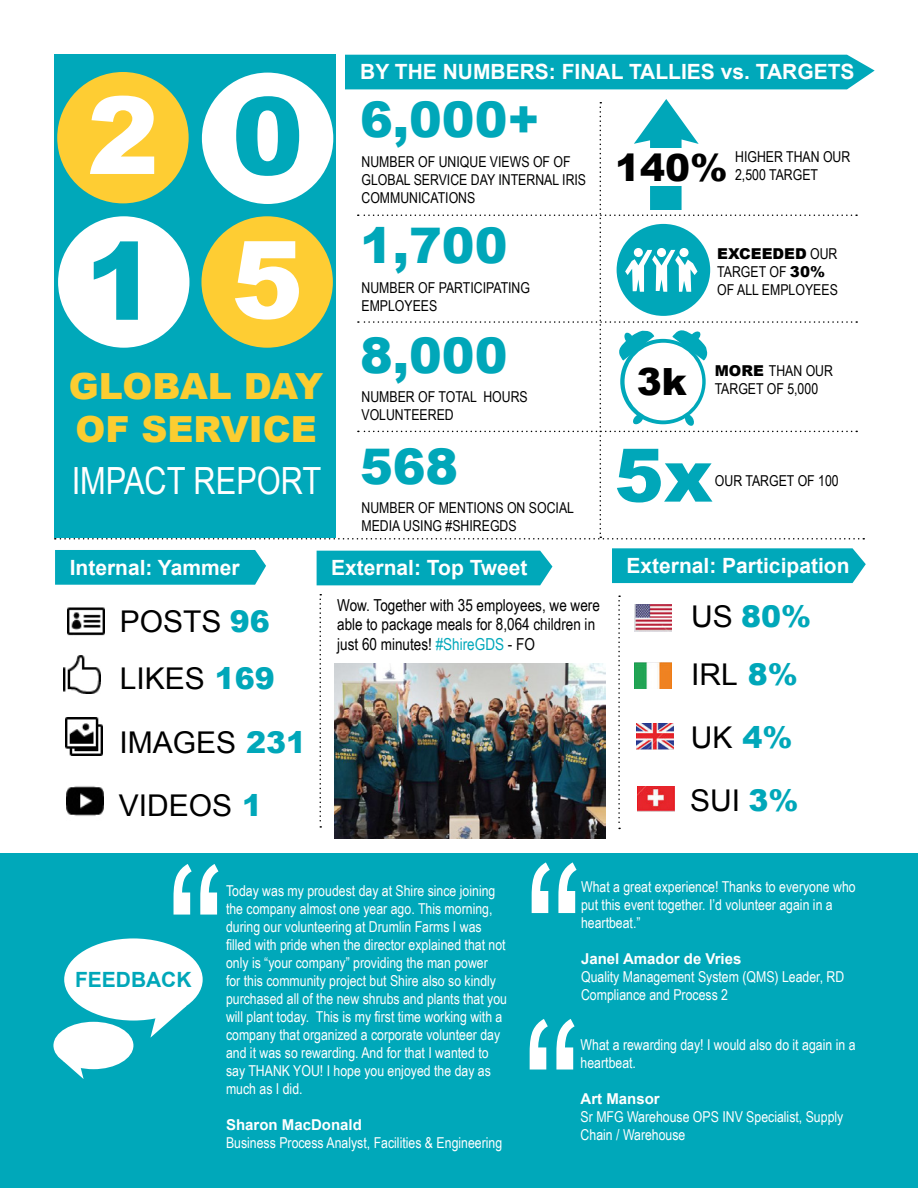
<style>
.page{position:relative;width:918px;height:1188px;background:#fff}
.page>*{position:absolute;margin:0;border:0;box-sizing:border-box;transform-origin:0 0}
.t1{font:216px "Arial Narrow";color:#fff}
.t2{font:900 107.7px "Arial";color:#fff}
.t3{font:900 107.7px "Arial";color:#00a8ba}
.t4{font:900 73.8px "Arial";color:#00a7b9}
.t5{font:900 49.2px "Arial";color:#00a7b9}
.t6{font:37.5px "Arial Narrow";color:#fff}
.t7{font:900 37.5px "Arial";color:#000}
.t8{font:900 36px/43.2px "Arial";color:#fbcd31}
.t9{font:30px/63px "Arial";color:#000}
.t10{font:900 30px "Arial";color:#00a7b9}
.t11{font:700 21px "Arial";color:#fff}
.t12{font:700 21px "Arial";color:#00a7b9}
.t13{font:16.5px/19.8px "Arial Narrow";color:#000}
.t14{font:15px/18px "Arial Narrow";color:#fff}
.t15{font:15px/18px "Arial Narrow";color:#000}
.t16{font:700 15px "Arial";color:#fff}
.t17{font:900 15px "Arial";color:#000}
.s1{color:#00a8ba}
.s2{color:#fff}
.s3{font-family:"Arial Narrow";font-weight:400}
.s4{font-family:"Arial";font-weight:900}
.s5{font-weight:900;color:#00a7b9}
.s6{font-weight:400;color:#000}
</style>
<div class="page">
<div style="left:345px;top:55px;width:530px;height:34px;background:#00a8ba"></div>
<div style="left:54px;top:55px;width:282px;height:483px;background:#00a8ba"></div>
<div style="left:0;top:854px;width:918px;height:334px;background:#00a8ba"></div>
<div style="left:55px;top:550px;width:211px;height:35px;background:#00a8ba"></div>
<svg style="left:320px;top:594px;width:1px;height:234px"></svg>
<img style="left:67px;top:607px;width:37px;height:29px">
<img style="left:65px;top:717px;width:37px;height:39px">
<img style="left:66px;top:786px;width:37px;height:30px">
<img style="left:64px;top:655px;width:37px;height:39px">
<svg style="left:618px;top:596px;width:2px;height:233px"></svg>
<img style="left:637px;top:723px;width:37px;height:27px">
<img style="left:637px;top:786px;width:37px;height:26px">
<img style="left:635px;top:663px;width:37px;height:25px">
<img style="left:334px;top:663px;width:272px;height:176px">
<div style="left:317px;top:551px;width:235px;height:34px;background:#00a8ba"></div>
<div style="left:64px;top:938px;width:139px;height:83px;background:#fff;border-radius:50%"></div>
<div style="left:612px;top:548px;width:254px;height:35px;background:#00a8ba"></div>
<img style="left:635px;top:605px;width:37px;height:27px">
<div style="left:57px;top:72px;width:132px;height:131px;background:#fecd33;border-radius:50%"></div>
<div style="left:202px;top:73px;width:131px;height:131px;background:#fff;border-radius:50%"></div>
<svg style="left:150px;top:1006px;width:36px;height:32px"></svg>
<div style="left:53px;top:1022px;width:80px;height:47px;background:#fff;border-radius:50%"></div>
<svg style="left:63px;top:1061px;width:21px;height:18px"></svg>
<svg style="left:55px;top:99px;width:809px;height:441px"></svg>
<h2 class="t2" style="left:87px;top:57px;width:218px">2 <span class="s1">0</span></h2>
<h2 class="t3" style="left:85px;top:203px;width:220px">1 <span class="s2">5</span></h2>
<h3 class="t8" style="left:69px;top:363px;width:256px">GLOBAL DAY<br>OF SERVICE</h3>
<h3 class="t6" style="left:72px;top:453px;width:251px">IMPACT REPORT</h3>
<h3 class="t11" style="left:360px;top:58px;width:496px">BY THE NUMBERS: FINAL TALLIES vs. TARGETS</h3>
<h3 class="t5" style="left:360px;top:84px;width:181px">6,000+</h3>
<p class="t15" style="left:362px;top:152px;width:226px">NUMBER OF UNIQUE VIEWS OF OF<br>GLOBAL SERVICE DAY INTERNAL IRIS<br>COMMUNICATIONS</p>
<h3 class="t5" style="left:360px;top:210px;width:149px">1,700</h3>
<p class="t15" style="left:362px;top:278px;width:170px">NUMBER OF PARTICIPATING<br>EMPLOYEES</p>
<h3 class="t5" style="left:360px;top:320px;width:149px">8,000</h3>
<p class="t15" style="left:362px;top:388px;width:168px">NUMBER OF TOTAL HOURS<br>VOLUNTEERED</p>
<h3 class="t5" style="left:360px;top:431px;width:100px">568</h3>
<p class="t15" style="left:362px;top:499px;width:214px">NUMBER OF MENTIONS ON SOCIAL<br>MEDIA USING #SHIREGDS</p>
<h3 class="t7" style="left:615px;top:140px;width:114px">140%</h3>
<p class="t15" style="left:735px;top:147px;width:117px">HIGHER THAN OUR</p>
<p class="t15" style="left:735px;top:165px;width:84px">2,500 TARGET</p>
<h3 class="t7" style="left:637px;top:355px;width:52px">3k</h3>
<p class="t17" style="left:717px;top:243px;width:122px">EXCEEDED <span class="s3">OUR</span></p>
<p class="t15" style="left:717px;top:262px;width:122px">TARGET OF <span class="s4">30%<br></span>OF ALL EMPLOYEES</p>
<p class="t15" style="left:715px;top:361px;width:120px"><span class="s4">MORE</span> THAN OUR</p>
<p class="t15" style="left:715px;top:379px;width:105px">TARGET OF 5,000</p>
<h3 class="t4" style="left:614px;top:422px;width:100px">5x</h3>
<p class="t15" style="left:715px;top:471px;width:125px">OUR TARGET OF 100</p>
<h3 class="t11" style="left:70px;top:553px;width:172px">Internal: Yammer</h3>
<h3 class="t11" style="left:331px;top:554px;width:198px">External: Top Tweet</h3>
<h3 class="t11" style="left:627px;top:552px;width:224px">External: Participation</h3>
<h3 class="t9" style="left:120px;top:590px;width:152px">POSTS <span class="s5">96</span></h3>
<p class="t13" style="left:337px;top:594px;width:264px">Wow. Together with 35 employees, we were able to package meals for 8,064 children in just 60 minutes! <span class="s1">#ShireGDS</span> - FO</p>
<h3 class="t10" style="left:691px;top:595px;width:122px"><span class="s6">US</span> 80%</h3>
<h3 class="t9" style="left:120px;top:648px;width:157px">LIKES <span class="s5">169</span></h3>
<h3 class="t9" style="left:691px;top:643px;width:108px">IRL <span class="s5">8%</span></h3>
<h3 class="t9" style="left:119px;top:711px;width:189px">IMAGES <span class="s5">231<br></span>VIDEOS <span class="s5">1</span></h3>
<h3 class="t9" style="left:690px;top:707px;width:110px">UK <span class="s5">4%<br></span>SUI <span class="s5">3%</span></h3>
<h1 class="t1" style="left:166px;top:784px;width:60px">“</h1>
<h1 class="t1" style="left:524px;top:782px;width:60px">“</h1>
<p class="t14" style="left:581px;top:877px;width:276px">What a great experience! Thanks to everyone who put this event together. I’d volunteer again in a heartbeat.”</p>
<p class="t16" style="left:581px;top:948px;width:162px">Janel Amador de Vries</p>
<p class="t14" style="left:581px;top:967px;width:265px">Quality Management System (QMS) Leader, RD<br>Compliance and Process 2</p>
<p class="t14" style="left:226px;top:881px;width:283px">Today was my proudest day at Shire since joining the company almost one year ago. This morning, during our volunteering at Drumlin Farms I was filled with pride when the director explained that not only is “your company” providing the man power<br>for this community project but Shire also so kindly purchased all of the new shrubs and plants that you will plant today. This is my first time working with a company that organized a corporate volunteer day and it was so rewarding. And for that I wanted to say THANK YOU! I hope you enjoyed the day as much as I did.</p>
<p class="t16" style="left:226px;top:1115px;width:137px">Sharon MacDonald</p>
<p class="t14" style="left:226px;top:1133px;width:278px">Business Process Analyst, Facilities &amp; Engineering</p>
<h3 class="t12" style="left:75px;top:966px;width:118px">FEEDBACK</h3>
<h1 class="t1" style="left:522px;top:939px;width:60px">“</h1>
<p class="t14" style="left:581px;top:1035px;width:276px">What a rewarding day! I would also do it again in a heartbeat.</p>
<p class="t16" style="left:581px;top:1088px;width:81px">Art Mansor</p>
<p class="t14" style="left:581px;top:1107px;width:264px">Sr MFG Warehouse OPS INV Specialist, Supply<br>Chain / Warehouse</p>
</div>
